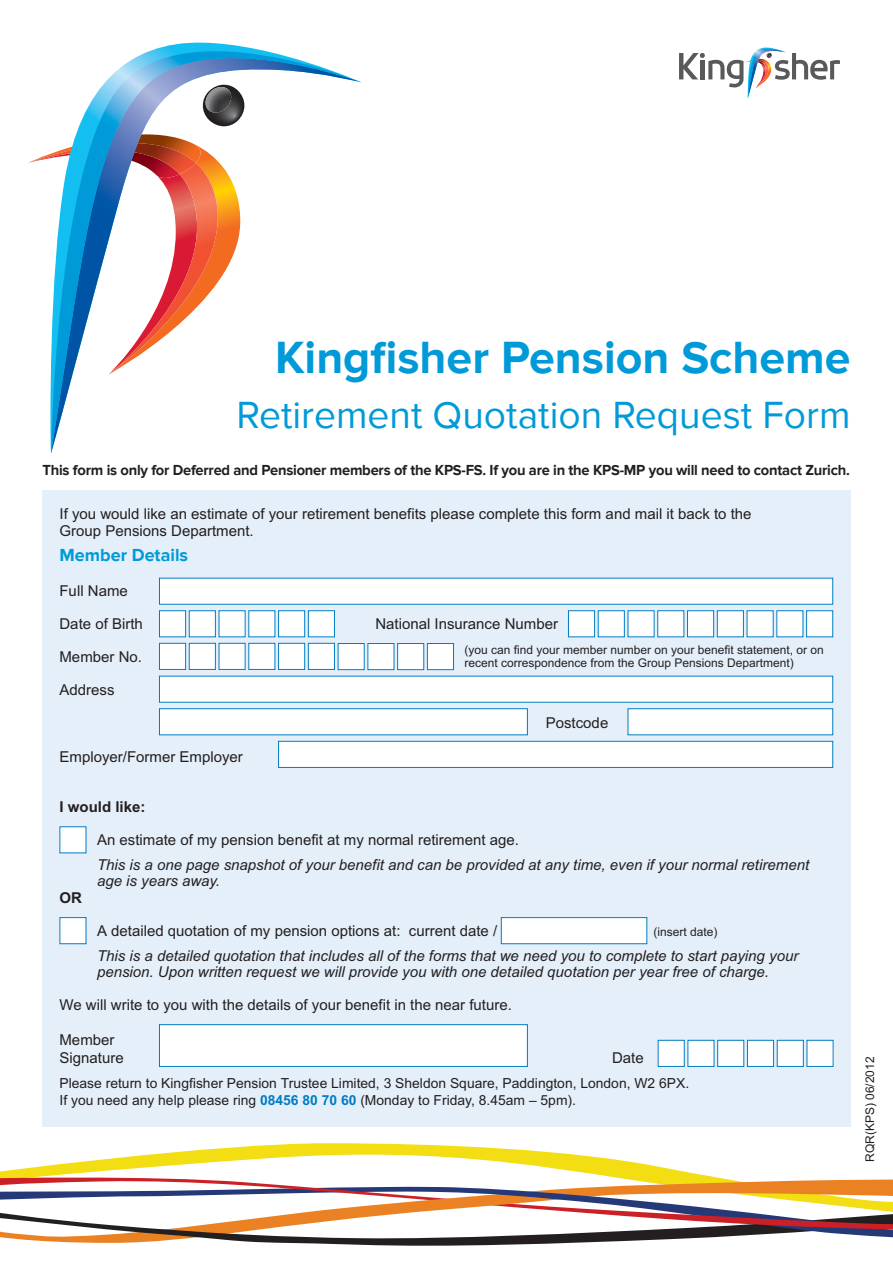
<style>
.page{position:relative;width:893px;height:1263px;background:#fff}
.page>*{position:absolute;margin:0;border:0;box-sizing:border-box;transform-origin:0 0}
.t1{font:700 46.5px "Proxima Nova";color:#009ad9}
.t2{font:39px "Proxima Nova";color:#009ad9}
.t3{font:700 18px "Proxima Nova";color:#009ad9}
.t4{font:15px/16.5px "Arial";color:#231f20}
.t5{font:italic 15px/16.5px "Arial";color:#231f20}
.t6{font:700 15px "Proxima Nova";letter-spacing:-.015em;color:#231f20}
.t7{font:700 15px "Arial";color:#231f20}
.t8{font:13.8px/16.5px "Arial";color:#231f20}
.t9{font:12px/13.5px "Arial";color:#231f20}
.s1{font-weight:700;color:#007cc2}
</style>
<div class="page">
<svg style="left:51px;top:43px;width:310px;height:411px"></svg>
<svg style="left:201px;top:85px;width:46px;height:41px"></svg>
<img style="left:204px;top:87px;width:29px;height:26px">
<svg style="left:679px;top:48px;width:161px;height:50px"></svg>
<div style="left:42px;top:491px;width:808px;height:636px;background:#e5effa"></div>
<svg style="left:0;top:1143px;width:703px;height:32px"></svg>
<svg style="left:0;top:1175px;width:893px;height:5px"></svg>
<svg style="left:0;top:1180px;width:893px;height:66px"></svg>
<div style="left:159px;top:578px;width:674px;height:26px;background:#fff"></div>
<div style="left:159px;top:578px;width:674px;height:27px;border:1px solid #007cc2"></div>
<div style="left:159px;top:611px;width:27px;height:26px;background:#fff"></div>
<div style="left:159px;top:610px;width:27px;height:27px;border:1px solid #007cc2"></div>
<div style="left:189px;top:611px;width:26px;height:26px;background:#fff"></div>
<div style="left:189px;top:610px;width:27px;height:27px;border:1px solid #007cc2"></div>
<div style="left:219px;top:611px;width:26px;height:26px;background:#fff"></div>
<div style="left:249px;top:611px;width:26px;height:26px;background:#fff"></div>
<div style="left:279px;top:611px;width:26px;height:26px;background:#fff"></div>
<div style="left:278px;top:610px;width:27px;height:27px;border:1px solid #007cc2"></div>
<div style="left:308px;top:611px;width:26px;height:26px;background:#fff"></div>
<div style="left:308px;top:610px;width:27px;height:27px;border:1px solid #007cc2"></div>
<div style="left:568px;top:611px;width:26px;height:26px;background:#fff"></div>
<div style="left:568px;top:610px;width:27px;height:27px;border:1px solid #007cc2"></div>
<div style="left:598px;top:611px;width:26px;height:26px;background:#fff"></div>
<div style="left:598px;top:610px;width:27px;height:27px;border:1px solid #007cc2"></div>
<div style="left:628px;top:611px;width:26px;height:26px;background:#fff"></div>
<div style="left:658px;top:611px;width:26px;height:26px;background:#fff"></div>
<div style="left:657px;top:610px;width:27px;height:27px;border:1px solid #007cc2"></div>
<div style="left:687px;top:611px;width:27px;height:26px;background:#fff"></div>
<div style="left:687px;top:610px;width:27px;height:27px;border:1px solid #007cc2"></div>
<div style="left:717px;top:611px;width:26px;height:26px;background:#fff"></div>
<div style="left:717px;top:610px;width:27px;height:27px;border:1px solid #007cc2"></div>
<div style="left:747px;top:611px;width:26px;height:26px;background:#fff"></div>
<div style="left:777px;top:611px;width:26px;height:26px;background:#fff"></div>
<div style="left:806px;top:611px;width:27px;height:26px;background:#fff"></div>
<div style="left:806px;top:610px;width:27px;height:27px;border:1px solid #007cc2"></div>
<div style="left:658px;top:1040px;width:26px;height:26px;background:#fff"></div>
<div style="left:658px;top:1040px;width:27px;height:27px;border:1px solid #007cc2"></div>
<div style="left:688px;top:1040px;width:26px;height:26px;background:#fff"></div>
<div style="left:687px;top:1040px;width:27px;height:27px;border:1px solid #007cc2"></div>
<div style="left:718px;top:1040px;width:26px;height:26px;background:#fff"></div>
<div style="left:717px;top:1040px;width:27px;height:27px;border:1px solid #007cc2"></div>
<div style="left:747px;top:1040px;width:26px;height:26px;background:#fff"></div>
<div style="left:747px;top:1040px;width:27px;height:27px;border:1px solid #007cc2"></div>
<div style="left:777px;top:1040px;width:26px;height:26px;background:#fff"></div>
<div style="left:777px;top:1040px;width:27px;height:27px;border:1px solid #007cc2"></div>
<div style="left:807px;top:1040px;width:26px;height:26px;background:#fff"></div>
<div style="left:806px;top:1040px;width:27px;height:27px;border:1px solid #007cc2"></div>
<div style="left:159px;top:676px;width:674px;height:26px;background:#fff"></div>
<div style="left:159px;top:709px;width:368px;height:26px;background:#fff"></div>
<div style="left:159px;top:708px;width:369px;height:27px;border:1px solid #007cc2"></div>
<div style="left:628px;top:709px;width:205px;height:26px;background:#fff"></div>
<div style="left:627px;top:708px;width:206px;height:27px;border:1px solid #007cc2"></div>
<div style="left:501px;top:918px;width:146px;height:26px;background:#fff"></div>
<div style="left:501px;top:917px;width:146px;height:27px;border:1px solid #007cc2"></div>
<div style="left:279px;top:741px;width:554px;height:26px;background:#fff"></div>
<div style="left:278px;top:741px;width:555px;height:27px;border:1px solid #007cc2"></div>
<div style="left:60px;top:827px;width:26px;height:26px;background:#fff"></div>
<div style="left:60px;top:918px;width:26px;height:26px;background:#fff"></div>
<div style="left:159px;top:643px;width:27px;height:26px;background:#fff"></div>
<div style="left:159px;top:643px;width:27px;height:27px;border:1px solid #007cc2"></div>
<div style="left:189px;top:643px;width:26px;height:26px;background:#fff"></div>
<div style="left:189px;top:643px;width:27px;height:27px;border:1px solid #007cc2"></div>
<div style="left:219px;top:643px;width:26px;height:26px;background:#fff"></div>
<div style="left:219px;top:643px;width:26px;height:27px;border:1px solid #007cc2"></div>
<div style="left:249px;top:643px;width:26px;height:26px;background:#fff"></div>
<div style="left:248px;top:643px;width:27px;height:27px;border:1px solid #007cc2"></div>
<div style="left:279px;top:643px;width:26px;height:26px;background:#fff"></div>
<div style="left:278px;top:643px;width:27px;height:27px;border:1px solid #007cc2"></div>
<div style="left:308px;top:643px;width:26px;height:26px;background:#fff"></div>
<div style="left:308px;top:643px;width:27px;height:27px;border:1px solid #007cc2"></div>
<div style="left:338px;top:644px;width:26px;height:26px;background:#fff"></div>
<div style="left:338px;top:643px;width:27px;height:27px;border:1px solid #007cc2"></div>
<div style="left:368px;top:644px;width:26px;height:26px;background:#fff"></div>
<div style="left:367px;top:643px;width:27px;height:27px;border:1px solid #007cc2"></div>
<div style="left:398px;top:644px;width:26px;height:26px;background:#fff"></div>
<div style="left:397px;top:643px;width:27px;height:27px;border:1px solid #007cc2"></div>
<div style="left:427px;top:644px;width:26px;height:26px;background:#fff"></div>
<div style="left:427px;top:643px;width:27px;height:27px;border:1px solid #007cc2"></div>
<div style="left:159px;top:1025px;width:368px;height:41px;background:#fff"></div>
<div style="left:159px;top:1024px;width:369px;height:43px;border:1px solid #007cc2"></div>
<h1 class="t1" style="left:275px;top:331px;width:577px">Kingfisher Pension Scheme</h1>
<h2 class="t2" style="left:237px;top:393px;width:615px">Retirement Quotation Request Form</h2>
<p class="t6" style="left:42px;top:462px;width:809px">This form is only for Deferred and Pensioner members of the KPS-FS. If you are in the KPS-MP you will need to contact Zurich.</p>
<p class="t4" style="left:59px;top:507px;width:693px">If you would like an estimate of your retirement benefits please complete this form and mail it back to the<br>Group Pensions Department.</p>
<p class="t3" style="left:59px;top:544px;width:130px">Member Details</p>
<p class="t4" style="left:59px;top:583px;width:70px">Full Name</p>
<p class="t4" style="left:59px;top:616px;width:85px">Date of Birth</p>
<p class="t4" style="left:375px;top:616px;width:184px">National Insurance Number</p>
<p class="t4" style="left:59px;top:649px;width:84px">Member No.</p>
<p class="t4" style="left:59px;top:682px;width:57px">Address</p>
<p class="t4" style="left:546px;top:715px;width:64px">Postcode</p>
<p class="t4" style="left:59px;top:750px;width:185px">Employer/Former Employer</p>
<p class="t7" style="left:59px;top:801px;width:87px">I would like:</p>
<p class="t4" style="left:97px;top:832px;width:423px">An estimate of my pension benefit at my normal retirement age.</p>
<p class="t5" style="left:97px;top:857px;width:714px">This is a one page snapshot of your benefit and can be provided at any time, even if your normal retirement age is years away.</p>
<p class="t7" style="left:59px;top:892px;width:24px">OR</p>
<p class="t4" style="left:97px;top:923px;width:402px">A detailed quotation of my pension options at: current date /</p>
<p class="t9" style="left:653px;top:926px;width:66px">(insert date)</p>
<p class="t5" style="left:97px;top:948px;width:703px">This is a detailed quotation that includes all of the forms that we need you to complete to start paying your pension. Upon written request we will provide you with one detailed quotation per year free of charge.</p>
<p class="t4" style="left:59px;top:998px;width:454px">We will write to you with the details of your benefit in the near future.</p>
<p class="t4" style="left:59px;top:1032px;width:66px;line-height:18px">Member<br>Signature</p>
<p class="t9" style="left:464px;top:644px;width:361px">(you can find your member number on your benefit statement, or on recent correspondence from the Group Pensions Department)</p>
<p class="t4" style="left:612px;top:1051px;width:33px">Date</p>
<p class="t8" style="left:59px;top:1076px;width:631px">Please return to Kingfisher Pension Trustee Limited, 3 Sheldon Square, Paddington, London, W2 6PX.<br>If you need any help please ring <span class="s1">08456 80 70 60</span> (Monday to Friday, 8.45am – 5pm).</p>
<p class="t9" style="left:864px;top:1162px;width:107px;rotate:-90deg">RQR(KPS) 06/2012</p>
</div>
